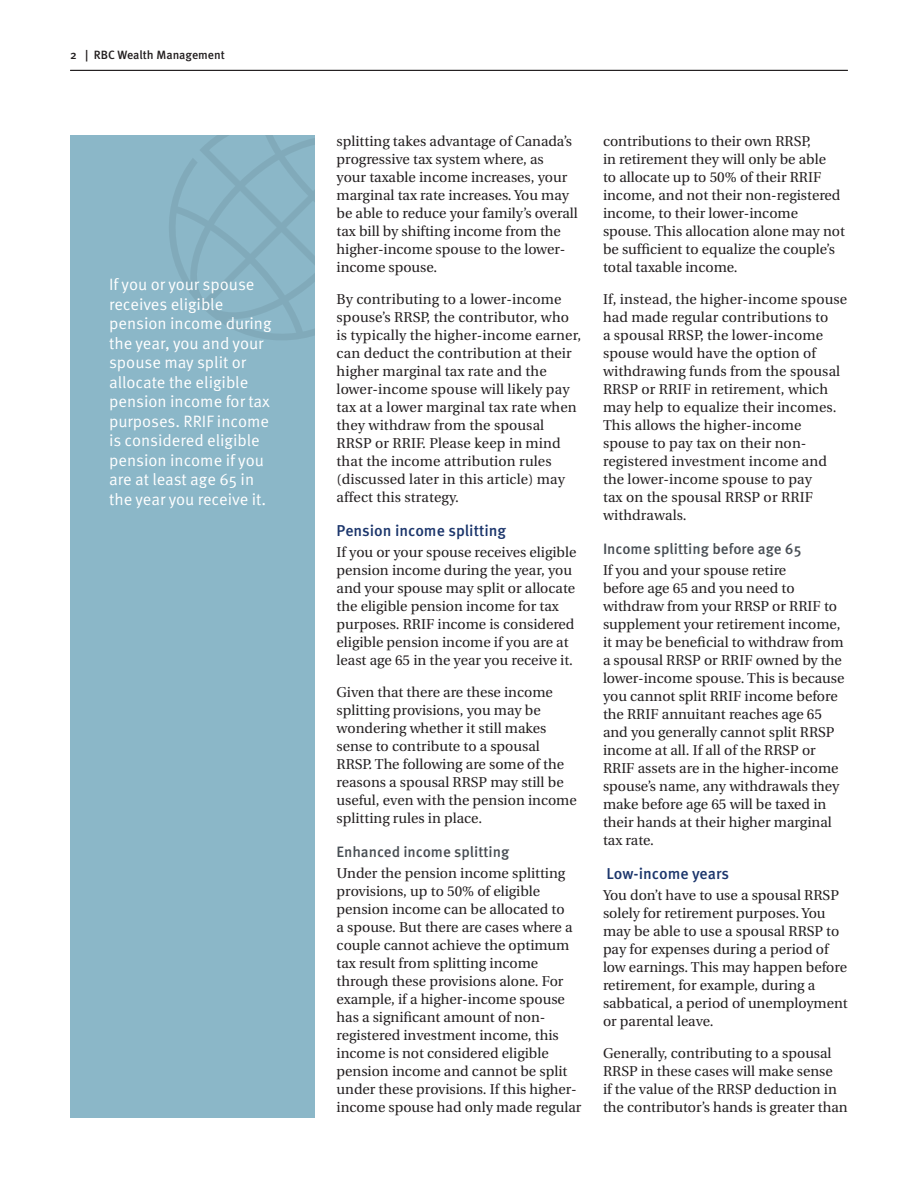
<style>
.page{position:relative;width:918px;height:1188px;background:#fff}
.page>*{position:absolute;margin:0;border:0;box-sizing:border-box;transform-origin:0 0}
.t1{font:16.5px/19.5px "Meta OT Norm";color:#fff}
.t2{font:500 15.75px "Meta OT";color:#1c366c}
.t3{font:500 15px "Meta OT";color:#484e54}
.t4{font:14.25px/18px "Utopia";color:#231f20}
.t5{font:500 12px "Meta OT";color:#231f20}
</style>
<div class="page">
<hr style="left:70px;top:70px;width:778px;height:1px;background:#231f20">
<div style="left:70px;top:135px;width:245px;height:983px;background:#8bb7c8"></div>
<svg style="left:169px;top:135px;width:146px;height:205px"></svg>
<p class="t5" style="left:70px;top:47px;width:156px">2 | RBC Wealth Management</p>
<p class="t1" style="left:109px;top:275px;width:164px">If you or your spouse receives eligible pension income during the year, you and your spouse may split or allocate the eligible pension income for tax purposes. RRIF income is considered eligible pension income if you are at least age 65 in the year you receive it.</p>
<p class="t4" style="left:337px;top:132px;width:243px">splitting takes advantage of Canada’s progressive tax system where, as<br>your taxable income increases, your marginal tax rate increases. You may be able to reduce your family’s overall tax bill by shifting income from the higher-income spouse to the lower&shy;income spouse.</p>
<p class="t4" style="left:337px;top:290px;width:246px">By contributing to a lower-income spouse’s RRSP, the contributor, who is typically the higher-income earner, can deduct the contribution at their higher marginal tax rate and the lower-income spouse will likely pay tax at a lower marginal tax rate when they withdraw from the spousal RRSP or RRIF. Please keep in mind that the income attribution rules (discussed later in this article) may affect this strategy.</p>
<p class="t2" style="left:337px;top:520px;width:171px">Pension income splitting</p>
<p class="t4" style="left:337px;top:543px;width:241px">If you or your spouse receives eligible pension income during the year, you and your spouse may split or allocate the eligible pension income for tax purposes. RRIF income is considered eligible pension income if you are at least age 65 in the year you receive it.</p>
<p class="t4" style="left:337px;top:684px;width:242px">Given that there are these income splitting provisions, you may be wondering whether it still makes sense to contribute to a spousal<br>RRSP. The following are some of the reasons a spousal RRSP may still be useful, even with the pension income splitting rules in place.</p>
<p class="t3" style="left:337px;top:842px;width:174px">Enhanced income splitting</p>
<p class="t4" style="left:337px;top:865px;width:246px">Under the pension income splitting provisions, up to 50% of eligible pension income can be allocated to<br>a spouse. But there are cases where a couple cannot achieve the optimum tax result from splitting income through these provisions alone. For example, if a higher-income spouse has a significant amount of non&shy;registered investment income, this income is not considered eligible pension income and cannot be split under these provisions. If this higher&shy;income spouse had only made regular</p>
<p class="t4" style="left:603px;top:132px;width:243px">contributions to their own RRSP,<br>in retirement they will only be able<br>to allocate up to 50% of their RRIF income, and not their non-registered income, to their lower-income spouse. This allocation alone may not be sufficient to equalize the couple’s total taxable income.</p>
<p class="t4" style="left:603px;top:290px;width:246px">If, instead, the higher-income spouse had made regular contributions to<br>a spousal RRSP, the lower-income spouse would have the option of withdrawing funds from the spousal<br>RRSP or RRIF in retirement, which may help to equalize their incomes.<br>This allows the higher-income spouse to pay tax on their non&shy;registered investment income and the lower-income spouse to pay<br>tax on the spousal RRSP or RRIF withdrawals.</p>
<p class="t3" style="left:603px;top:539px;width:200px">Income splitting before age 65</p>
<p class="t4" style="left:603px;top:561px;width:243px">If you and your spouse retire<br>before age 65 and you need to withdraw from your RRSP or RRIF to supplement your retirement income, it may be beneficial to withdraw from a spousal RRSP or RRIF owned by the lower-income spouse. This is because you cannot split RRIF income before the RRIF annuitant reaches age 65 and you generally cannot split RRSP income at all. If all of the RRSP or<br>RRIF assets are in the higher-income spouse’s name, any withdrawals they make before age 65 will be taxed in their hands at their higher marginal tax rate.</p>
<p class="t2" style="left:607px;top:863px;width:124px">Low-income years</p>
<p class="t4" style="left:603px;top:886px;width:246px">You don’t have to use a spousal RRSP solely for retirement purposes. You may be able to use a spousal RRSP to pay for expenses during a period of low earnings. This may happen before retirement, for example, during a sabbatical, a period of unemployment or parental leave.</p>
<p class="t4" style="left:603px;top:1045px;width:246px">Generally, contributing to a spousal RRSP in these cases will make sense<br>if the value of the RRSP deduction in the contributor’s hands is greater than</p>
</div>
